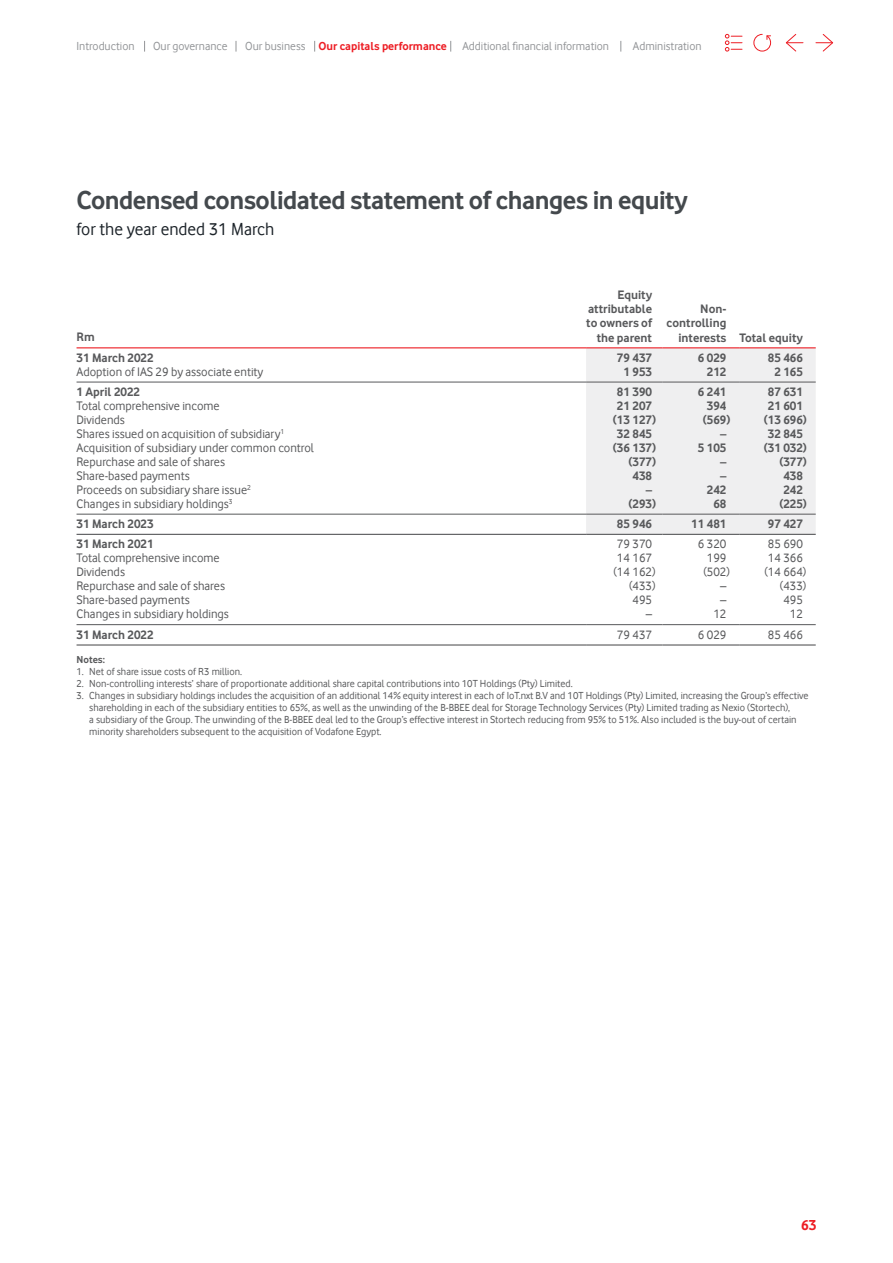
<style>
.page{position:relative;width:893px;height:1263px;background:#fff}
.page>*{position:absolute;margin:0;border:0;box-sizing:border-box;transform-origin:0 0}
.t1{font:700 27px "Vodafone Rg";letter-spacing:-.02em;color:#44494d}
.t2{font:18px "Vodafone Rg";color:#1c2329}
.t3{font:700 15px "Vodafone Rg";color:#ed1d24}
.t4{font:12.75px "Vodafone Rg";color:#58595b}
.t5{font:700 12.75px/14.2px "Vodafone Rg";color:#58595b;text-align:right}
.t6{font:12px "Vodafone Rg";color:#939598}
.t7{font:700 12px "Vodafone Rg";color:#ed1d24}
.t8{font:10.5px/12px "Vodafone Rg";color:#58595b}
.t9{font:700 10.5px "Vodafone Rg";color:#58595b}
.s1{font-weight:400;color:#939598}
</style>
<div class="page">
<div style="left:586px;top:348px;width:230px;height:186px;background:#efeff0"></div>
<hr style="left:77px;top:347px;width:509px;height:1px;background:#ed1d24">
<hr style="left:586px;top:347px;width:77px;height:1px;background:#ed1d24">
<hr style="left:663px;top:347px;width:76px;height:1px;background:#ed1d24">
<hr style="left:739px;top:347px;width:77px;height:1px;background:#ed1d24">
<hr style="left:77px;top:514px;width:509px;height:1px;background:#58595b">
<hr style="left:586px;top:514px;width:77px;height:1px;background:#58595b">
<hr style="left:663px;top:514px;width:76px;height:1px;background:#58595b">
<hr style="left:739px;top:514px;width:77px;height:1px;background:#58595b">
<hr style="left:77px;top:624px;width:509px;height:1px;background:#58595b">
<hr style="left:586px;top:624px;width:77px;height:1px;background:#58595b">
<hr style="left:663px;top:624px;width:76px;height:1px;background:#58595b">
<hr style="left:739px;top:624px;width:77px;height:1px;background:#58595b">
<hr style="left:77px;top:644px;width:509px;height:1px;background:#58595b">
<hr style="left:586px;top:644px;width:77px;height:1px;background:#58595b">
<hr style="left:663px;top:644px;width:76px;height:1px;background:#58595b">
<hr style="left:739px;top:644px;width:77px;height:1px;background:#58595b">
<hr style="left:77px;top:382px;width:509px;height:1px;background:#58595b">
<hr style="left:586px;top:382px;width:77px;height:1px;background:#58595b">
<hr style="left:663px;top:382px;width:76px;height:1px;background:#58595b">
<hr style="left:739px;top:382px;width:77px;height:1px;background:#58595b">
<hr style="left:77px;top:534px;width:509px;height:1px;background:#58595b">
<hr style="left:586px;top:534px;width:77px;height:1px;background:#58595b">
<hr style="left:663px;top:534px;width:76px;height:1px;background:#58595b">
<hr style="left:739px;top:534px;width:77px;height:1px;background:#58595b">
<svg style="left:785px;top:34px;width:18px;height:18px"></svg>
<svg style="left:725px;top:34px;width:17px;height:17px"></svg>
<svg style="left:816px;top:34px;width:18px;height:18px"></svg>
<svg style="left:753px;top:34px;width:18px;height:18px"></svg>
<p class="t6" style="left:77px;top:40px;width:60px">Introduction</p>
<p class="t6" style="left:153px;top:40px;width:76px">Our governance</p>
<p class="t7" style="left:245px;top:39px;width:203px"><span class="s1">Our business</span> Our capitals performance</p>
<p class="t6" style="left:462px;top:40px;width:148px">Additional financial information</p>
<p class="t6" style="left:633px;top:40px;width:70px">Administration</p>
<h1 class="t1" style="left:77px;top:185px;width:613px">Condensed consolidated statement of changes in equity</h1>
<h2 class="t2" style="left:77px;top:219px;width:199px">for the year ended 31 March</h2>
<p class="t5" style="left:77px;top:330px;width:20px">Rm</p>
<p class="t5" style="left:586px;top:287px;width:67px">Equity attributable to owners of the parent</p>
<p class="t5" style="left:700px;top:301px;width:28px">Non-</p>
<p class="t5" style="left:667px;top:316px;width:61px">controlling</p>
<p class="t5" style="left:678px;top:330px;width:126px">interests Total equity</p>
<p class="t5" style="left:77px;top:350px;width:79px">31 March 2022</p>
<p class="t5" style="left:617px;top:350px;width:37px">79 437</p>
<p class="t5" style="left:698px;top:350px;width:30px">6 029</p>
<p class="t5" style="left:768px;top:350px;width:37px">85 466</p>
<p class="t4" style="left:77px;top:364px;width:188px">Adoption of IAS 29 by associate entity</p>
<p class="t5" style="left:623px;top:364px;width:30px">1 953</p>
<p class="t5" style="left:707px;top:364px;width:21px">212</p>
<p class="t5" style="left:774px;top:364px;width:30px">2 165</p>
<p class="t5" style="left:77px;top:384px;width:65px">1 April 2022</p>
<p class="t5" style="left:617px;top:384px;width:37px">81 390</p>
<p class="t5" style="left:698px;top:384px;width:30px">6 241</p>
<p class="t5" style="left:768px;top:384px;width:37px">87 631</p>
<p class="t4" style="left:77px;top:398px;width:145px">Total comprehensive income</p>
<p class="t5" style="left:617px;top:398px;width:37px">21 207</p>
<p class="t5" style="left:707px;top:398px;width:21px">394</p>
<p class="t5" style="left:768px;top:398px;width:37px">21 601</p>
<p class="t4" style="left:77px;top:412px;width:50px">Dividends</p>
<p class="t5" style="left:613px;top:412px;width:45px">(13 127)</p>
<p class="t5" style="left:703px;top:412px;width:29px">(569)</p>
<p class="t5" style="left:764px;top:412px;width:45px">(13 696)</p>
<p class="t4" style="left:77px;top:426px;width:209px">Shares issued on acquisition of subsidiary<sup>1</sup></p>
<p class="t5" style="left:617px;top:426px;width:37px">32 845</p>
<p class="t5" style="left:720px;top:426px;width:8px">–</p>
<p class="t5" style="left:768px;top:426px;width:37px">32 845</p>
<p class="t4" style="left:77px;top:440px;width:239px">Acquisition of subsidiary under common control</p>
<p class="t5" style="left:613px;top:440px;width:45px">(36 137)</p>
<p class="t5" style="left:698px;top:440px;width:30px">5 105</p>
<p class="t5" style="left:764px;top:440px;width:45px">(31 032)</p>
<p class="t4" style="left:77px;top:454px;width:150px">Repurchase and sale of shares</p>
<p class="t5" style="left:628px;top:454px;width:29px">(377)</p>
<p class="t5" style="left:720px;top:454px;width:8px">–</p>
<p class="t5" style="left:779px;top:454px;width:29px">(377)</p>
<p class="t4" style="left:77px;top:468px;width:115px">Share-based payments</p>
<p class="t5" style="left:632px;top:468px;width:21px">438</p>
<p class="t5" style="left:720px;top:468px;width:8px">–</p>
<p class="t5" style="left:783px;top:468px;width:21px">438</p>
<p class="t4" style="left:77px;top:482px;width:176px">Proceeds on subsidiary share issue<sup>2</sup></p>
<p class="t5" style="left:646px;top:482px;width:8px">–</p>
<p class="t5" style="left:707px;top:482px;width:21px">242</p>
<p class="t5" style="left:783px;top:482px;width:21px">242</p>
<p class="t4" style="left:77px;top:496px;width:158px">Changes in subsidiary holdings<sup>3</sup></p>
<p class="t5" style="left:628px;top:496px;width:29px">(293)</p>
<p class="t5" style="left:713px;top:496px;width:15px">68</p>
<p class="t5" style="left:779px;top:496px;width:29px">(225)</p>
<p class="t5" style="left:77px;top:516px;width:79px">31 March 2023</p>
<p class="t5" style="left:617px;top:516px;width:37px">85 946</p>
<p class="t5" style="left:691px;top:516px;width:37px">11 481</p>
<p class="t5" style="left:768px;top:516px;width:37px">97 427</p>
<p class="t5" style="left:77px;top:537px;width:79px">31 March 2021</p>
<p class="t4" style="left:617px;top:537px;width:37px">79 370</p>
<p class="t4" style="left:698px;top:537px;width:30px">6 320</p>
<p class="t4" style="left:768px;top:537px;width:37px">85 690</p>
<p class="t4" style="left:77px;top:551px;width:145px">Total comprehensive income</p>
<p class="t4" style="left:617px;top:551px;width:37px">14 167</p>
<p class="t4" style="left:707px;top:551px;width:21px">199</p>
<p class="t4" style="left:768px;top:551px;width:37px">14 366</p>
<p class="t4" style="left:77px;top:565px;width:50px">Dividends</p>
<p class="t4" style="left:613px;top:565px;width:44px">(14 162)</p>
<p class="t4" style="left:703px;top:565px;width:28px">(502)</p>
<p class="t4" style="left:764px;top:565px;width:44px">(14 664)</p>
<p class="t4" style="left:77px;top:579px;width:150px">Repurchase and sale of shares</p>
<p class="t4" style="left:629px;top:579px;width:28px">(433)</p>
<p class="t4" style="left:720px;top:579px;width:8px">–</p>
<p class="t4" style="left:780px;top:579px;width:28px">(433)</p>
<p class="t4" style="left:77px;top:593px;width:115px">Share-based payments</p>
<p class="t4" style="left:632px;top:593px;width:21px">495</p>
<p class="t4" style="left:720px;top:593px;width:8px">–</p>
<p class="t4" style="left:783px;top:593px;width:21px">495</p>
<p class="t4" style="left:77px;top:607px;width:154px">Changes in subsidiary holdings</p>
<p class="t4" style="left:646px;top:607px;width:8px">–</p>
<p class="t4" style="left:713px;top:607px;width:15px">12</p>
<p class="t4" style="left:790px;top:607px;width:15px">12</p>
<p class="t5" style="left:77px;top:627px;width:79px">31 March 2022</p>
<p class="t4" style="left:617px;top:627px;width:37px">79 437</p>
<p class="t4" style="left:698px;top:627px;width:30px">6 029</p>
<p class="t4" style="left:768px;top:627px;width:37px">85 466</p>
<p class="t9" style="left:77px;top:653px;width:30px">Notes:</p>
<p class="t8" style="left:77px;top:665px;width:167px">1. Net of share issue costs of R3 million.</p>
<p class="t8" style="left:77px;top:677px;width:498px">2. Non-controlling interests’ share of proportionate additional share capital contributions into 10T Holdings (Pty) Limited.</p>
<p class="t8" style="left:89px;top:689px;width:721px;text-indent:-13px">3. Changes in subsidiary holdings includes the acquisition of an additional 14% equity interest in each of IoT.nxt B.V and 10T Holdings (Pty) Limited, increasing the Group’s effective shareholding in each of the subsidiary entities to 65%, as well as the unwinding of the B-BBEE deal for Storage Technology Services (Pty) Limited trading as Nexio (Stortech),<br>a subsidiary of the Group. The unwinding of the B-BBEE deal led to the Group’s effective interest in Stortech reducing from 95% to 51%. Also included is the buy-out of certain minority shareholders subsequent to the acquisition of Vodafone Egypt.</p>
<h3 class="t3" style="left:801px;top:1217px;width:17px">63</h3>
</div>
